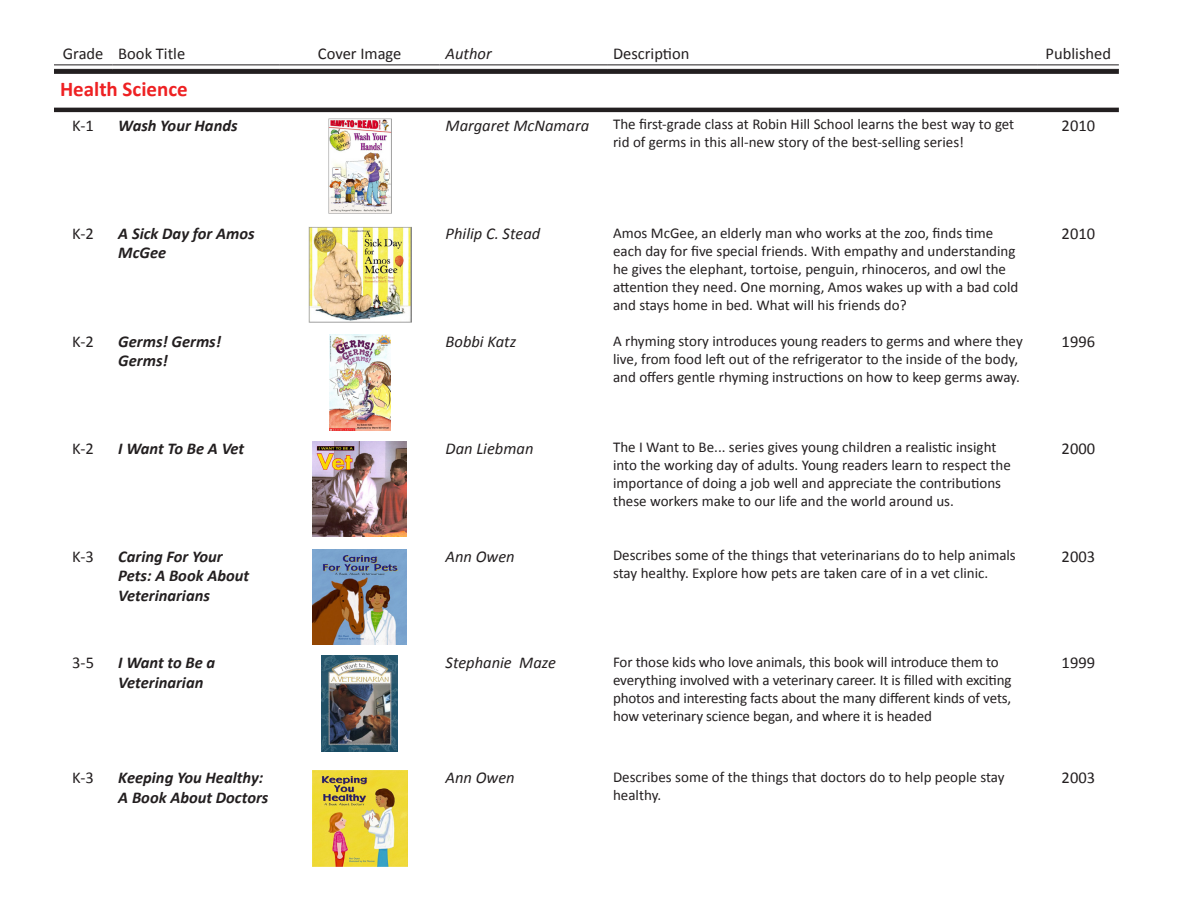
<style>
.page{position:relative;width:1188px;height:918px;background:#fff}
.page>*{position:absolute;margin:0;border:0;box-sizing:border-box;transform-origin:0 0}
.t1{font:700 21px "Calibri";color:#ee2123}
.t2{font:italic 700 16.5px/19.8px "Calibri";color:#231f20}
.t3{font:16.5px "Calibri";color:#231f20}
.t4{font:italic 16.5px "Calibri";color:#231f20}
.t5{font:15px/18px "Calibri";color:#231f20}
</style>
<div class="page">
<svg style="left:54px;top:70px;width:1065px;height:42px"></svg>
<hr style="left:54px;top:64px;width:58px;height:1px;background:#231f20">
<hr style="left:112px;top:64px;width:168px;height:1px;background:#231f20">
<hr style="left:280px;top:64px;width:160px;height:1px;background:#231f20">
<hr style="left:440px;top:64px;width:167px;height:1px;background:#231f20">
<hr style="left:607px;top:64px;width:431px;height:1px;background:#231f20">
<hr style="left:1038px;top:64px;width:81px;height:1px;background:#231f20">
<hr style="left:54px;top:69px;width:58px;height:1px;background:#231f20">
<hr style="left:112px;top:69px;width:168px;height:1px;background:#231f20">
<hr style="left:280px;top:69px;width:160px;height:1px;background:#231f20">
<hr style="left:440px;top:69px;width:167px;height:1px;background:#231f20">
<hr style="left:607px;top:69px;width:431px;height:1px;background:#231f20">
<hr style="left:1038px;top:69px;width:81px;height:1px;background:#231f20">
<img style="left:328px;top:118px;width:63px;height:96px">
<img style="left:308px;top:226px;width:103px;height:96px">
<img style="left:329px;top:334px;width:61px;height:96px">
<img style="left:313px;top:441px;width:94px;height:96px">
<img style="left:312px;top:549px;width:95px;height:96px">
<img style="left:322px;top:656px;width:76px;height:96px">
<img style="left:312px;top:771px;width:95px;height:95px">
<p class="t3" style="left:63px;top:43px;width:42px">Grade</p>
<p class="t3" style="left:118px;top:43px;width:68px">Book Title</p>
<p class="t3" style="left:318px;top:43px;width:85px">Cover Image</p>
<p class="t4" style="left:446px;top:42px;width:48px">Author</p>
<p class="t3" style="left:613px;top:43px;width:78px">Description</p>
<p class="t3" style="left:1046px;top:43px;width:67px">Published</p>
<p class="t1" style="left:60px;top:75px;width:129px">Health Science</p>
<p class="t3" style="left:72px;top:115px;width:23px">K-1</p>
<p class="t2" style="left:118px;top:115px;width:121px">Wash Your Hands</p>
<p class="t4" style="left:446px;top:114px;width:145px">Margaret McNamara</p>
<p class="t5" style="left:613px;top:115px;width:403px">The first-grade class at Robin Hill School learns the best way to get rid of germs in this all-new story of the best-selling series!</p>
<p class="t3" style="left:1062px;top:115px;width:35px">2010</p>
<p class="t3" style="left:72px;top:223px;width:23px">K-2</p>
<p class="t2" style="left:118px;top:223px;width:138px">A Sick Day for Amos<br>McGee</p>
<p class="t4" style="left:446px;top:222px;width:96px">Philip C. Stead</p>
<p class="t5" style="left:613px;top:224px;width:407px">Amos McGee, an elderly man who works at the zoo, finds time each day for five special friends. With empathy and understanding he gives the elephant, tortoise, penguin, rhinoceros, and owl the attention they need. One morning, Amos wakes up with a bad cold and stays home in bed. What will his friends do?</p>
<p class="t3" style="left:1062px;top:223px;width:35px">2010</p>
<p class="t3" style="left:72px;top:331px;width:23px">K-2</p>
<p class="t2" style="left:118px;top:331px;width:104px">Germs! Germs!<br>Germs!</p>
<p class="t4" style="left:446px;top:330px;width:72px">Bobbi Katz</p>
<p class="t5" style="left:613px;top:332px;width:411px">A rhyming story introduces young readers to germs and where they live, from food left out of the refrigerator to the inside of the body, and offers gentle rhyming instructions on how to keep germs away.</p>
<p class="t3" style="left:1062px;top:331px;width:35px">1996</p>
<p class="t3" style="left:72px;top:438px;width:23px">K-2</p>
<p class="t2" style="left:118px;top:438px;width:128px">I Want To Be A Vet</p>
<p class="t4" style="left:446px;top:437px;width:89px">Dan Liebman</p>
<p class="t5" style="left:613px;top:439px;width:399px">The I Want to Be... series gives young children a realistic insight into the working day of adults. Young readers learn to respect the importance of doing a job well and appreciate the contributions these workers make to our life and the world around us.</p>
<p class="t3" style="left:1062px;top:438px;width:35px">2000</p>
<p class="t3" style="left:72px;top:546px;width:23px">K-3</p>
<p class="t2" style="left:118px;top:546px;width:132px">Caring For Your<br>Pets: A Book About<br>Veterinarians</p>
<p class="t4" style="left:446px;top:545px;width:71px">Ann Owen</p>
<p class="t5" style="left:613px;top:547px;width:404px">Describes some of the things that veterinarians do to help animals stay healthy. Explore how pets are taken care of in a vet clinic.</p>
<p class="t3" style="left:1062px;top:546px;width:35px">2003</p>
<p class="t3" style="left:72px;top:652px;width:23px">3-5</p>
<p class="t2" style="left:118px;top:653px;width:98px">I Want to Be a<br>Veterinarian</p>
<p class="t4" style="left:446px;top:652px;width:112px">Stephanie Maze</p>
<p class="t5" style="left:613px;top:653px;width:400px">For those kids who love animals, this book will introduce them to everything involved with a veterinary career. It is filled with exciting photos and interesting facts about the many different kinds of vets, how veterinary science began, and where it is headed</p>
<p class="t3" style="left:1062px;top:652px;width:35px">1999</p>
<p class="t3" style="left:72px;top:767px;width:23px">K-3</p>
<p class="t2" style="left:118px;top:768px;width:152px">Keeping You Healthy:<br>A Book About Doctors</p>
<p class="t4" style="left:446px;top:766px;width:71px">Ann Owen</p>
<p class="t5" style="left:613px;top:768px;width:393px">Describes some of the things that doctors do to help people stay healthy.</p>
<p class="t3" style="left:1062px;top:767px;width:35px">2003</p>
</div>
